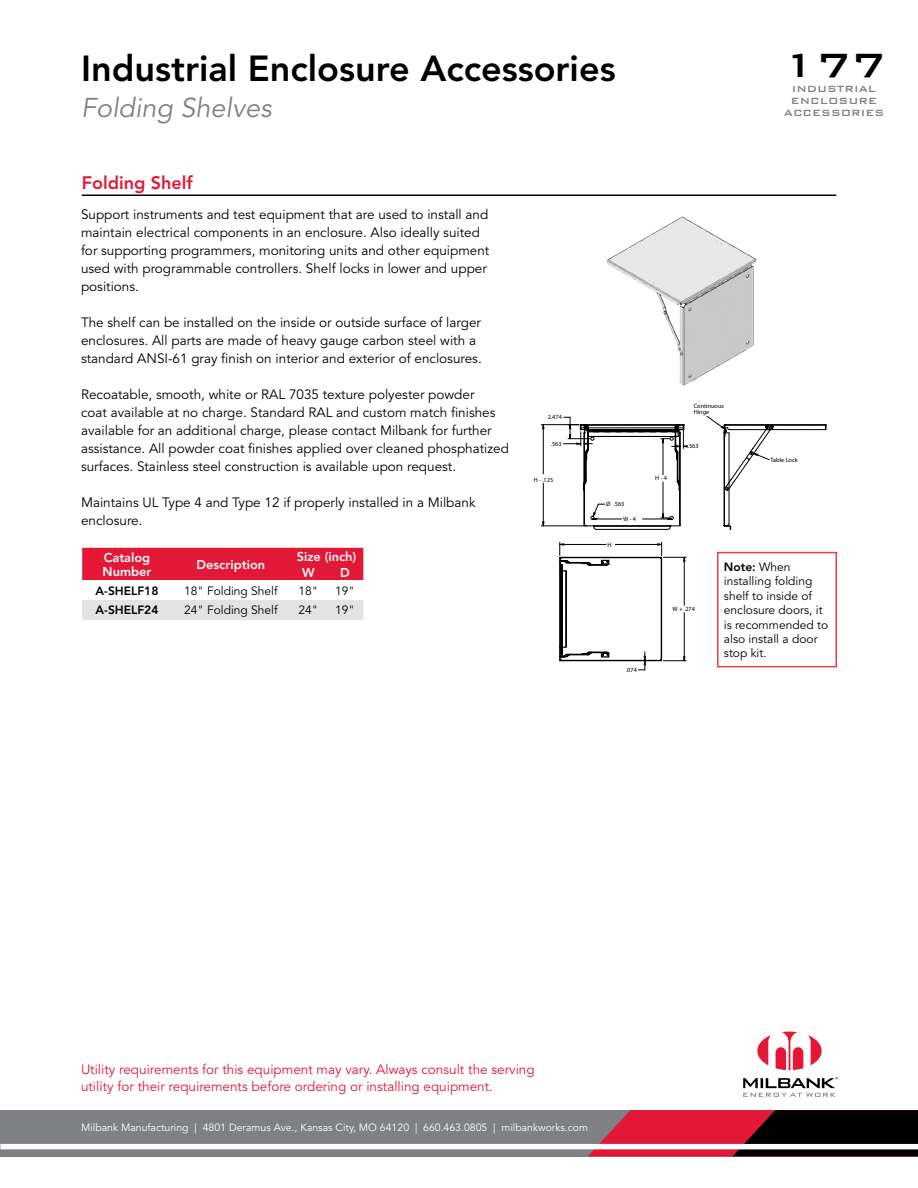
<style>
.page{position:relative;width:918px;height:1188px;background:#fff}
.page>*{position:absolute;margin:0;border:0;box-sizing:border-box;transform-origin:0 0}
.t1{font:700 45px "AG Bank Gothic Pln";color:#000}
.t2{font:800 36px "Avenir LT Std";color:#000}
.t3{font:italic 27px "Avenir LT Std";color:#7e8083}
.t4{font:800 18px "Avenir LT Std";color:#e31837}
.t5{font:13.5px/18px "Avenir LT Std";color:#000}
.t6{font:13.5px/16.5px "Avenir LT Std";color:#e31837}
.t7{font:800 12.75px/14.2px "Avenir LT Std";color:#fff}
.t8{font:12px/14.4px "Avenir LT Std";color:#000}
.t9{font:700 12px "AG Bank Gothic Pln";color:#7e8083}
.t10{font:800 12px "Avenir LT Std";color:#000}
.t11{font:10.5px "Avenir LT Std";color:#fff}
.t12{font:6.3px/6.3px "Myriad Pro";color:#000}
.s1{font-weight:800}
</style>
<div class="page">
<div style="left:0;top:1110px;width:918px;height:46px;background:#7e8083"></div>
<svg style="left:588px;top:1110px;width:330px;height:46px;background:#6d1422"></svg>
<div style="left:0;top:1144px;width:918px;height:6px;background:#fff"></div>
<svg style="left:757px;top:1032px;width:65px;height:38px"></svg>
<svg style="left:743px;top:1077px;width:95px;height:20px"></svg>
<svg style="left:607px;top:216px;width:150px;height:170px"></svg>
<img style="left:613px;top:217px;width:69px;height:40px">
<div style="left:82px;top:548px;width:281px;height:32px;background:#e31837"></div>
<div style="left:82px;top:600px;width:281px;height:20px;background:#e2e3e4"></div>
<svg style="left:706px;top:416px;width:121px;height:114px"></svg>
<svg style="left:563px;top:417px;width:125px;height:113px"></svg>
<svg style="left:559px;top:542px;width:127px;height:129px"></svg>
<hr style="left:541px;top:526px;width:46px;height:1px;background:#000">
<hr style="left:541px;top:424px;width:38px;height:1px;background:#000">
<hr style="left:543px;top:483px;width:1px;height:43px;background:#000">
<hr style="left:543px;top:425px;width:1px;height:49px;background:#000">
<div style="left:717px;top:552px;width:120px;height:115px;border:2px solid #ef3e42"></div>
<hr style="left:82px;top:195px;width:754px;height:1px;background:#000">
<h2 class="t2" style="left:81px;top:47px;width:536px">Industrial Enclosure Accessories</h2>
<h3 class="t3" style="left:81px;top:92px;width:192px">Folding Shelves</h3>
<h1 class="t1" style="left:782px;top:43px;width:106px">177</h1>
<p class="t9" style="left:792px;top:83px;width:10px">industrial</p>
<p class="t9" style="left:791px;top:95px;width:11px">enclosure</p>
<p class="t9" style="left:784px;top:107px;width:10px">accessories</p>
<h3 class="t4" style="left:82px;top:172px;width:113px">Folding Shelf</h3>
<p class="t5" style="left:81px;top:206px;width:410px">Support instruments and test equipment that are used to install and maintain electrical components in an enclosure. Also ideally suited for supporting programmers, monitoring units and other equipment used with programmable controllers. Shelf locks in lower and upper positions.</p>
<p class="t5" style="left:81px;top:314px;width:402px">The shelf can be installed on the inside or outside surface of larger enclosures. All parts are made of heavy gauge carbon steel with a standard ANSI-61 gray finish on interior and exterior of enclosures.</p>
<p class="t5" style="left:81px;top:386px;width:430px">Recoatable, smooth, white or RAL 7035 texture polyester powder<br>coat available at no charge. Standard RAL and custom match finishes available for an additional charge, please contact Milbank for further assistance. All powder coat finishes applied over cleaned phosphatized surfaces. Stainless steel construction is available upon request.</p>
<p class="t5" style="left:81px;top:494px;width:396px">Maintains UL Type 4 and Type 12 if properly installed in a Milbank enclosure.</p>
<p class="t7" style="left:103px;top:550px;width:50px">Catalog<br>Number</p>
<p class="t7" style="left:197px;top:557px;width:70px">Description</p>
<p class="t7" style="left:302px;top:548px;width:56px;line-height:16px;text-indent:-5px">Size (inch)<br>W</p>
<p class="t7" style="left:340px;top:565px;width:11px">D</p>
<p class="t10" style="left:96px;top:583px;width:28px">A-Shelf</p>
<p class="t10" style="left:144px;top:583px;width:16px">18</p>
<p class="t8" style="left:184px;top:584px;width:95px">18" Folding Shelf</p>
<p class="t8" style="left:298px;top:584px;width:21px">18"</p>
<p class="t8" style="left:335px;top:584px;width:21px">19"</p>
<p class="t10" style="left:96px;top:603px;width:28px">A-Shelf</p>
<p class="t10" style="left:144px;top:603px;width:16px">24</p>
<p class="t8" style="left:184px;top:603px;width:95px">24" Folding Shelf</p>
<p class="t8" style="left:298px;top:603px;width:21px">24"</p>
<p class="t8" style="left:335px;top:603px;width:21px">19"</p>
<p class="t12" style="left:548px;top:414px;width:16px">2.474</p>
<p class="t12" style="left:551px;top:440px;width:12px">.563</p>
<p class="t12" style="left:534px;top:476px;width:21px">H - .125</p>
<p class="t12" style="left:606px;top:501px;width:20px">Ø .563</p>
<p class="t12" style="left:608px;top:541px;width:6px">H</p>
<p class="t12" style="left:623px;top:516px;width:15px">W - 4</p>
<p class="t12" style="left:626px;top:667px;width:12px">.074</p>
<p class="t12" style="left:694px;top:402px;width:32px">Continuous<br>Hinge</p>
<p class="t12" style="left:655px;top:475px;width:13px">H - 4</p>
<p class="t12" style="left:688px;top:443px;width:12px">.563</p>
<p class="t12" style="left:771px;top:456px;width:29px">Table Lock</p>
<p class="t12" style="left:672px;top:606px;width:24px">W + .274</p>
<p class="t8" style="left:724px;top:560px;width:106px"><span class="s1">Note:</span> When installing folding shelf to inside of enclosure doors, it is recommended to also install a door stop kit.</p>
<p class="t6" style="left:81px;top:1062px;width:455px">Utility requirements for this equipment may vary. Always consult the serving utility for their requirements before ordering or installing equipment.</p>
<p class="t11" style="left:81px;top:1122px;width:509px">Milbank Manufacturing | 4801 Deramus Ave., Kansas City, MO 64120 | 660.463.0805 | milbankworks.com</p>
</div>
